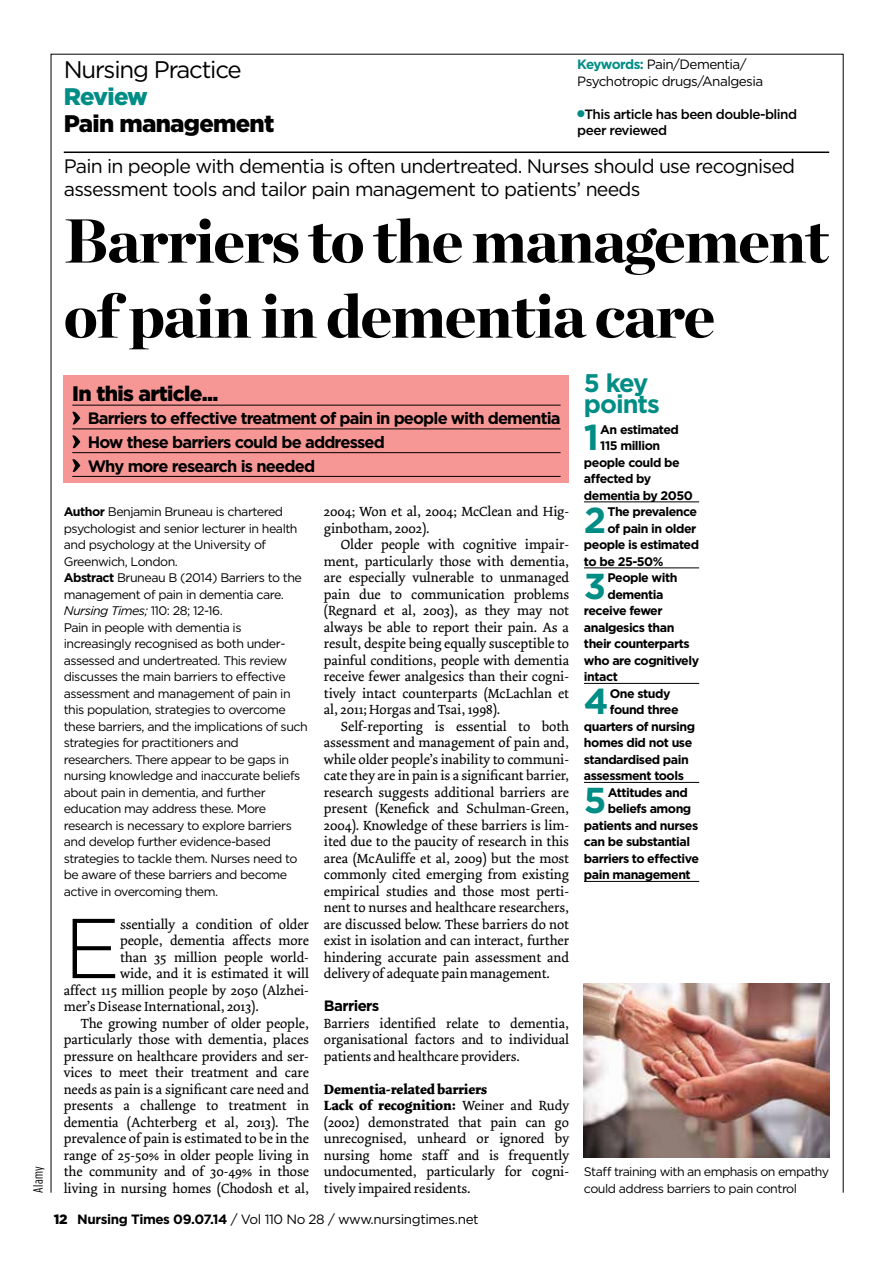
<style>
.page{position:relative;width:893px;height:1263px;background:#fff}
.page>*{position:absolute;margin:0;border:0;box-sizing:border-box;transform-origin:0 0}
.t1{font:300 84.6px "Gotham";color:#000}
.t2{font:900 61.95px/75px "Chronicle Display";letter-spacing:-.025em;color:#000}
.t3{font:700 36px "Gotham";color:#008d85}
.t4{font:700 25.5px/21px "Gotham";letter-spacing:-.04em;color:#008d85}
.t5{font:24px "Gotham";letter-spacing:-.05em;color:#000}
.t6{font:900 24px "Gotham";letter-spacing:-.03em;color:#000}
.t7{font:900 24px "Gotham";letter-spacing:-.04em;color:#008d85}
.t8{font:900 21px "Gotham";letter-spacing:-.03em;color:#000}
.t9{font:19.5px/22.5px "Gotham";letter-spacing:-.04em;color:#000}
.t10{font:700 16.5px/23.7px "Gotham";letter-spacing:-.055em;color:#000}
.t11{font:700 15px "Gotham";letter-spacing:-.04em;color:#000}
.t12{font:13.95px/16.5px "Dolly";letter-spacing:-.005em;color:#000;text-align:justify}
.t13{font:13.5px/16.5px "Gotham";letter-spacing:-.04em;color:#000}
.t14{font:500 13.5px/16.5px "Gotham";letter-spacing:-.04em;color:#000}
.t15{font:13.5px "Gotham Condensed";letter-spacing:.02em;color:#000}
.t16{font:12.45px/16.5px "Gotham";letter-spacing:-.04em;color:#000}
.t17{font:700 12.45px "Gotham";letter-spacing:-.04em;color:#000}
.s1{font-weight:700;color:#008d85}
.s2{color:#008d85}
.s3{font-weight:700}
.s4{font-style:italic}
.s5{font-weight:900}
</style>
<div class="page">
<hr style="left:64px;top:152px;width:765px;height:1px;background:#000">
<img style="left:584px;top:983px;width:245px;height:174px">
<hr style="left:584px;top:502px;width:115px;height:1px;background:#000">
<hr style="left:584px;top:568px;width:115px;height:1px;background:#000">
<hr style="left:584px;top:683px;width:115px;height:1px;background:#000">
<hr style="left:584px;top:782px;width:115px;height:1px;background:#000">
<hr style="left:584px;top:881px;width:115px;height:1px;background:#000">
<div style="left:64px;top:375px;width:505px;height:108px;background:#f69796"></div>
<hr style="left:72px;top:405px;width:489px;height:1px;background:#000">
<hr style="left:72px;top:429px;width:489px;height:1px;background:#000">
<hr style="left:72px;top:452px;width:489px;height:1px;background:#000">
<hr style="left:72px;top:476px;width:489px;height:1px;background:#000">
<svg style="left:72px;top:412px;width:8px;height:12px"></svg>
<svg style="left:72px;top:435px;width:8px;height:13px"></svg>
<svg style="left:72px;top:459px;width:8px;height:13px"></svg>
<h3 class="t5" style="left:64px;top:54px;width:179px">Nursing Practice</h3>
<h3 class="t7" style="left:64px;top:80px;width:86px">Review</h3>
<h3 class="t6" style="left:64px;top:107px;width:212px">Pain management</h3>
<p class="t13" style="left:577px;top:56px;width:187px"><span class="s1">Keywords:</span> Pain/Dementia/<br>Psychotropic drugs/Analgesia</p>
<p class="t14" style="left:577px;top:106px;width:221px"><span class="s2">●</span>This article has been double-blind peer reviewed</p>
<h3 class="t9" style="left:64px;top:155px;width:733px">Pain in people with dementia is often undertreated. Nurses should use recognised assessment tools and tailor pain management to patients’ needs</h3>
<h2 class="t2" style="left:64px;top:199px;width:767px">Barriers to the management of pain in dementia care</h2>
<h3 class="t8" style="left:72px;top:379px;width:148px">In this article...</h3>
<p class="t10" style="left:88px;top:407px;width:474px">Barriers to effective treatment of pain in people with dementia<br>How these barriers could be addressed<br>Why more research is needed</p>
<p class="t15" style="left:30px;top:1193px;width:27px;rotate:-90deg">Alamy</p>
<p class="t16" style="left:64px;top:503px;width:246px"><span class="s3">Author</span> Benjamin Bruneau is chartered psychologist and senior lecturer in health and psychology at the University of Greenwich, London.<br><span class="s3">Abstract</span> Bruneau B (2014) Barriers to the management of pain in dementia care.<br><span class="s4">Nursing Times;</span> 110: 28; 12-16.<br>Pain in people with dementia is increasingly recognised as both under&shy;assessed and undertreated. This review discusses the main barriers to effective assessment and management of pain in this population, strategies to overcome these barriers, and the implications of such strategies for practitioners and researchers. There appear to be gaps in nursing knowledge and inaccurate beliefs about pain in dementia, and further education may address these. More research is necessary to explore barriers and develop further evidence-based strategies to tackle them. Nurses need to be aware of these barriers and become active in overcoming them.</p>
<h1 class="t1" style="left:64px;top:895px;width:58px">E</h1>
<p class="t12" style="left:120px;top:916px;width:190px">ssentially a condition of older</p>
<p class="t12" style="left:120px;top:932px;width:190px">people, dementia affects more</p>
<p class="t12" style="left:120px;top:949px;width:190px">than 35 million people world-</p>
<p class="t12" style="left:120px;top:965px;width:190px">wide, and it is estimated it will</p>
<p class="t12" style="left:64px;top:982px;width:247px">affect 115 million people by 2050 (Alzhei-</p>
<p class="t12" style="left:64px;top:998px;width:197px">mer’s Disease International, 2013).</p>
<p class="t12" style="left:81px;top:1015px;width:230px">The growing number of older people,</p>
<p class="t12" style="left:64px;top:1031px;width:247px">particularly those with dementia, places</p>
<p class="t12" style="left:64px;top:1048px;width:247px">pressure on healthcare providers and ser-</p>
<p class="t12" style="left:64px;top:1064px;width:247px">vices to meet their treatment and care</p>
<p class="t12" style="left:64px;top:1081px;width:247px">needs as pain is a significant care need and</p>
<p class="t12" style="left:64px;top:1097px;width:247px">presents a challenge to treatment in</p>
<p class="t12" style="left:64px;top:1114px;width:247px">dementia (Achterberg et al, 2013). The</p>
<p class="t12" style="left:64px;top:1130px;width:247px">prevalence of pain is estimated to be in the</p>
<p class="t12" style="left:64px;top:1147px;width:247px">range of 25-50% in older people living in</p>
<p class="t12" style="left:64px;top:1163px;width:247px">the community and of 30-49% in those</p>
<p class="t12" style="left:64px;top:1180px;width:247px">living in nursing homes (Chodosh et al,</p>
<p class="t12" style="left:324px;top:503px;width:247px">2004; Won et al, 2004; McClean and Hig&shy;ginbotham, 2002).</p>
<p class="t12" style="left:324px;top:536px;width:247px;text-indent:17px">Older people with cognitive impair&shy;ment, particularly those with dementia, are especially vulnerable to unmanaged pain due to communication problems (Regnard et al, 2003), as they may not always be able to report their pain. As a result, despite being equally susceptible to painful conditions, people with dementia receive fewer analgesics than their cogni&shy;tively intact counterparts (McLachlan et al, 2011; Horgas and Tsai, 1998).</p>
<p class="t12" style="left:324px;top:718px;width:247px;text-indent:17px">Self-reporting is essential to both assessment and management of pain and, while older people’s inability to communi&shy;cate they are in pain is a significant barrier, research suggests additional barriers are present (Kenefick and Schulman-Green, 2004). Knowledge of these barriers is lim&shy;ited due to the paucity of research in this area (McAuliffe et al, 2009) but the most commonly cited emerging from existing empirical studies and those most perti&shy;nent to nurses and healthcare researchers, are discussed below. These barriers do not exist in isolation and can interact, further hindering accurate pain assessment and delivery of adequate pain management.</p>
<p class="t11" style="left:324px;top:996px;width:57px">Barriers</p>
<p class="t12" style="left:324px;top:1015px;width:247px">Barriers identified relate to dementia, organisational factors and to individual patients and healthcare providers.</p>
<p class="t12" style="left:324px;top:1081px;width:247px;text-align:left"><span class="s3">Dementia-related barriers<br>Lack of recognition:</span> Weiner and Rudy (2002) demonstrated that pain can go unrecognised, unheard or ignored by nursing home staff and is frequently undocumented, particularly for cogni&shy;tively impaired residents.</p>
<p class="t13" style="left:54px;top:1211px;width:426px"><span class="s5">12</span> <span class="s3">Nursing Times 09.07.14</span> / Vol 110 No 28 / www.nursingtimes.net</p>
<h3 class="t4" style="left:584px;top:373px;width:78px">5 key points</h3>
<h3 class="t3" style="left:584px;top:413px;width:17px">1</h3>
<p class="t17" style="left:600px;top:421px;width:80px">An estimated</p>
<p class="t17" style="left:600px;top:437px;width:61px">115 million</p>
<p class="t17" style="left:584px;top:454px;width:97px">people could be</p>
<p class="t17" style="left:584px;top:470px;width:69px">affected by</p>
<p class="t17" style="left:584px;top:487px;width:110px">dementia by 2050</p>
<h3 class="t3" style="left:584px;top:496px;width:24px">2</h3>
<p class="t17" style="left:607px;top:503px;width:91px">The prevalence</p>
<p class="t17" style="left:607px;top:520px;width:90px">of pain in older</p>
<p class="t17" style="left:584px;top:536px;width:117px">people is estimated</p>
<p class="t17" style="left:584px;top:553px;width:81px">to be 25-50%</p>
<h3 class="t3" style="left:584px;top:562px;width:24px">3</h3>
<p class="t17" style="left:607px;top:569px;width:72px">People with</p>
<p class="t17" style="left:607px;top:586px;width:58px">dementia</p>
<p class="t17" style="left:584px;top:602px;width:80px">receive fewer</p>
<p class="t17" style="left:584px;top:619px;width:92px">analgesics than</p>
<p class="t17" style="left:584px;top:635px;width:107px">their counterparts</p>
<p class="t17" style="left:584px;top:652px;width:117px">who are cognitively</p>
<p class="t17" style="left:584px;top:668px;width:35px">intact</p>
<h3 class="t3" style="left:584px;top:677px;width:26px">4</h3>
<p class="t17" style="left:610px;top:685px;width:62px">One study</p>
<p class="t17" style="left:610px;top:701px;width:70px">found three</p>
<p class="t17" style="left:584px;top:718px;width:113px">quarters of nursing</p>
<p class="t17" style="left:584px;top:734px;width:110px">homes did not use</p>
<p class="t17" style="left:584px;top:751px;width:106px">standardised pain</p>
<p class="t17" style="left:584px;top:767px;width:101px">assessment tools</p>
<h3 class="t3" style="left:584px;top:776px;width:24px">5</h3>
<p class="t17" style="left:608px;top:784px;width:82px">Attitudes and</p>
<p class="t17" style="left:608px;top:800px;width:85px">beliefs among</p>
<p class="t17" style="left:584px;top:817px;width:116px">patients and nurses</p>
<p class="t17" style="left:584px;top:833px;width:108px">can be substantial</p>
<p class="t17" style="left:584px;top:850px;width:117px">barriers to effective</p>
<p class="t17" style="left:584px;top:866px;width:108px">pain management</p>
<p class="t16" style="left:584px;top:1163px;width:247px">Staff training with an emphasis on empathy could address barriers to pain control</p>
</div>
